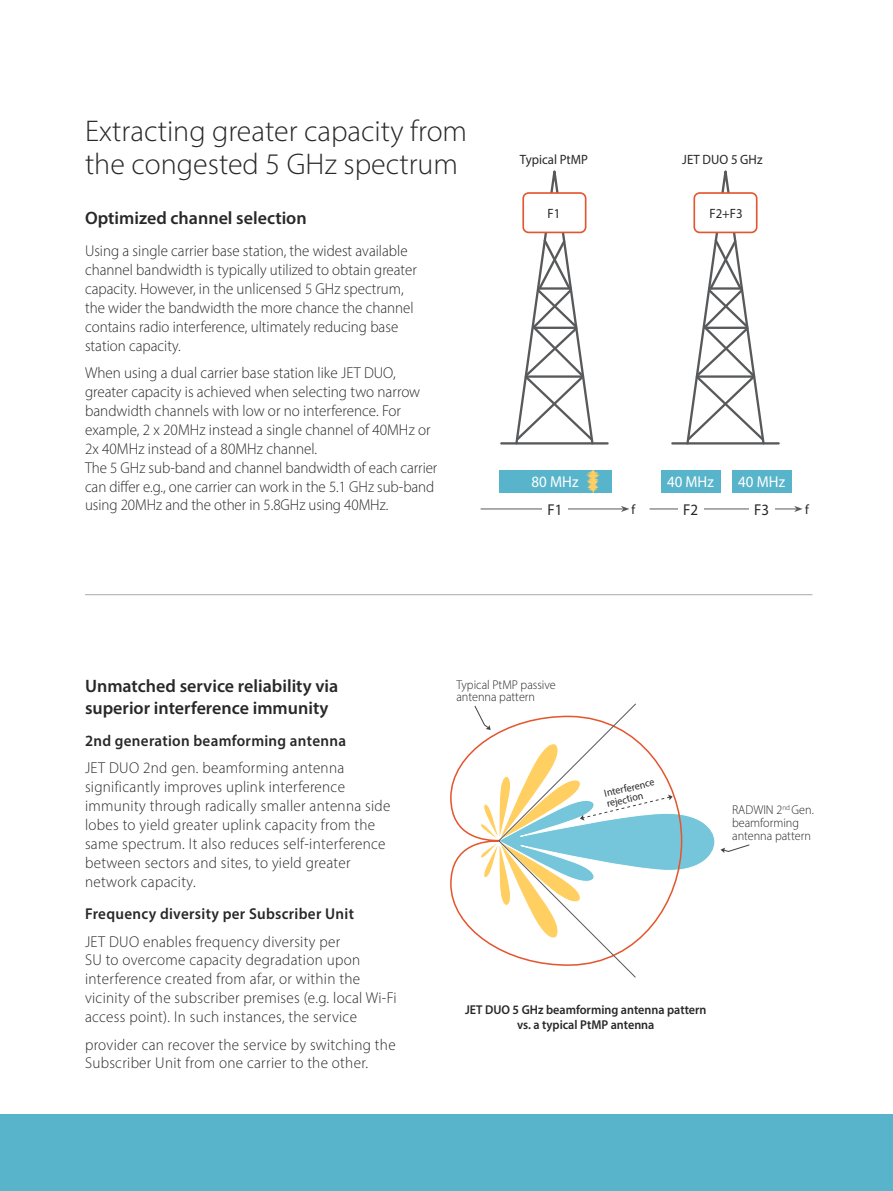
<style>
.page{position:relative;width:893px;height:1191px;background:#fff}
.page>*{position:absolute;margin:0;border:0;box-sizing:border-box;transform-origin:0 0}
.t1{font:300 30px/33px "Myriad Pro";color:#292829}
.t2{font:600 18px/21.6px "Myriad Pro";color:#292829}
.t3{font:300 15.75px/18.9px "Myriad Pro";letter-spacing:.005em;color:#292829;scale:.96 1}
.t4{font:300 15.75px/18.9px "Myriad Pro";letter-spacing:.005em;color:#292829;scale:.95 1}
.t5{font:600 15.75px "Myriad Pro";letter-spacing:.02em;color:#292829;scale:.96 1}
.t6{font:15.75px "Myriad Pro";color:#fff;scale:.95 1}
.t7{font:15.75px "Myriad Pro";color:#292829;scale:.95 1}
.t8{font:13.5px "Myriad Pro";color:#292829;scale:.95 1}
.t9{font:300 12.9px/12.9px "Myriad Pro";color:#292829;scale:.95 1}
.t10{font:600 12.9px/15.5px "Myriad Pro";color:#292829;text-align:center;scale:.95 1}
.t11{font:10.5px/10.5px "Myriad Pro";color:#292829;scale:.96 1}
</style>
<div class="page">
<hr style="left:672px;top:442px;width:107px;height:2px;background:#58595b">
<svg style="left:685px;top:170px;width:81px;height:275px"></svg>
<hr style="left:709px;top:287px;width:33px;height:3px;background:#58595b">
<div style="left:694px;top:193px;width:63px;height:39px;background:#fff;border-radius:5px"></div>
<div style="left:693px;top:192px;width:64px;height:41px;border:2px solid #e4562e;border-radius:5px"></div>
<div style="left:0;top:1114px;width:893px;height:77px;background:#58b4cb"></div>
<hr style="left:481px;top:508px;width:142px;height:1px;background:#58595b">
<svg style="left:621px;top:506px;width:8px;height:6px"></svg>
<hr style="left:650px;top:508px;width:147px;height:1px;background:#58595b">
<svg style="left:794px;top:506px;width:9px;height:6px"></svg>
<hr style="left:85px;top:594px;width:727px;height:1px;background:#a7a9ac">
<svg style="left:450px;top:749px;width:24px;height:184px"></svg>
<svg style="left:474px;top:703px;width:276px;height:275px"></svg>
<hr style="left:501px;top:442px;width:107px;height:2px;background:#58595b">
<svg style="left:514px;top:170px;width:81px;height:275px"></svg>
<hr style="left:538px;top:287px;width:33px;height:3px;background:#58595b">
<div style="left:523px;top:193px;width:63px;height:39px;background:#fff;border-radius:5px"></div>
<div style="left:522px;top:192px;width:64px;height:41px;border:2px solid #e4562e;border-radius:5px"></div>
<div style="left:542px;top:503px;width:26px;height:12px;background:#fff"></div>
<div style="left:499px;top:470px;width:112px;height:22px;background:#58b4cb"></div>
<svg style="left:585px;top:470px;width:16px;height:22px"></svg>
<div style="left:661px;top:470px;width:59px;height:22px;background:#58b4cb"></div>
<div style="left:678px;top:503px;width:25px;height:12px;background:#fff"></div>
<div style="left:749px;top:503px;width:25px;height:12px;background:#fff"></div>
<div style="left:732px;top:470px;width:59px;height:22px;background:#58b4cb"></div>
<h1 class="t1" style="left:85px;top:114px;width:384px">Extracting greater capacity from the congested 5 GHz spectrum</h1>
<p class="t2" style="left:85px;top:207px;width:223px">Optimized channel selection</p>
<p class="t4" style="left:85px;top:241px;width:351px">Using a single carrier base station, the widest available channel bandwidth is typically utilized to obtain greater capacity. However, in the unlicensed 5 GHz spectrum, the wider the bandwidth the more chance the channel contains radio interference, ultimately reducing base station capacity.</p>
<p class="t3" style="left:85px;top:363px;width:368px">When using a dual carrier base station like JET DUO, greater capacity is achieved when selecting two narrow bandwidth channels with low or no interference. For example, 2 x 20MHz instead a single channel of 40MHz or 2x 40MHz instead of a 80MHz channel.<br>The 5 GHz sub-band and channel bandwidth of each carrier can differ e.g., one carrier can work in the 5.1 GHz sub-band using 20MHz and the other in 5.8GHz using 40MHz.</p>
<p class="t8" style="left:520px;top:151px;width:73px">Typical PtMP</p>
<p class="t8" style="left:682px;top:151px;width:86px">JET DUO 5 GHz</p>
<p class="t8" style="left:547px;top:205px;width:15px">F1</p>
<p class="t8" style="left:709px;top:205px;width:37px">F2+F3</p>
<p class="t6" style="left:532px;top:472px;width:51px">80 MHz</p>
<p class="t6" style="left:667px;top:472px;width:51px">40 MHz</p>
<p class="t7" style="left:683px;top:500px;width:17px">F2</p>
<p class="t7" style="left:754px;top:500px;width:17px">F3</p>
<p class="t6" style="left:738px;top:472px;width:51px">40 MHz</p>
<p class="t7" style="left:547px;top:500px;width:17px">F1</p>
<p class="t8" style="left:631px;top:501px;width:5px">f</p>
<p class="t8" style="left:805px;top:501px;width:5px">f</p>
<p class="t2" style="left:85px;top:675px;width:255px">Unmatched service reliability via superior interference immunity</p>
<p class="t5" style="left:85px;top:730px;width:273px">2nd generation beamforming antenna</p>
<p class="t3" style="left:85px;top:758px;width:320px">JET DUO 2nd gen. beamforming antenna significantly improves uplink interference immunity through radically smaller antenna side lobes to yield greater uplink capacity from the same spectrum. It also reduces self-interference between sectors and sites, to yield greater network capacity.</p>
<p class="t5" style="left:85px;top:903px;width:282px">Frequency diversity per Subscriber Unit</p>
<p class="t3" style="left:85px;top:931px;width:326px">JET DUO enables frequency diversity per<br>SU to overcome capacity degradation upon interference created from afar, or within the vicinity of the subscriber premises (e.g. local Wi-Fi access point). In such instances, the service</p>
<p class="t3" style="left:85px;top:1034px;width:325px">provider can recover the service by switching the<br>Subscriber Unit from one carrier to the other.</p>
<p class="t9" style="left:456px;top:678px;width:106px">Typical PtMP passive antenna pattern</p>
<p class="t11" style="left:603px;top:788px;width:55px;rotate:-14deg">Interference rejection</p>
<p class="t9" style="left:732px;top:803px;width:87px">RADWIN 2<sup>nd</sup> Gen. beamforming antenna pattern</p>
<p class="t10" style="left:465px;top:1001px;width:256px">JET DUO 5 GHz beamforming antenna pattern vs. a typical PtMP antenna</p>
</div>
